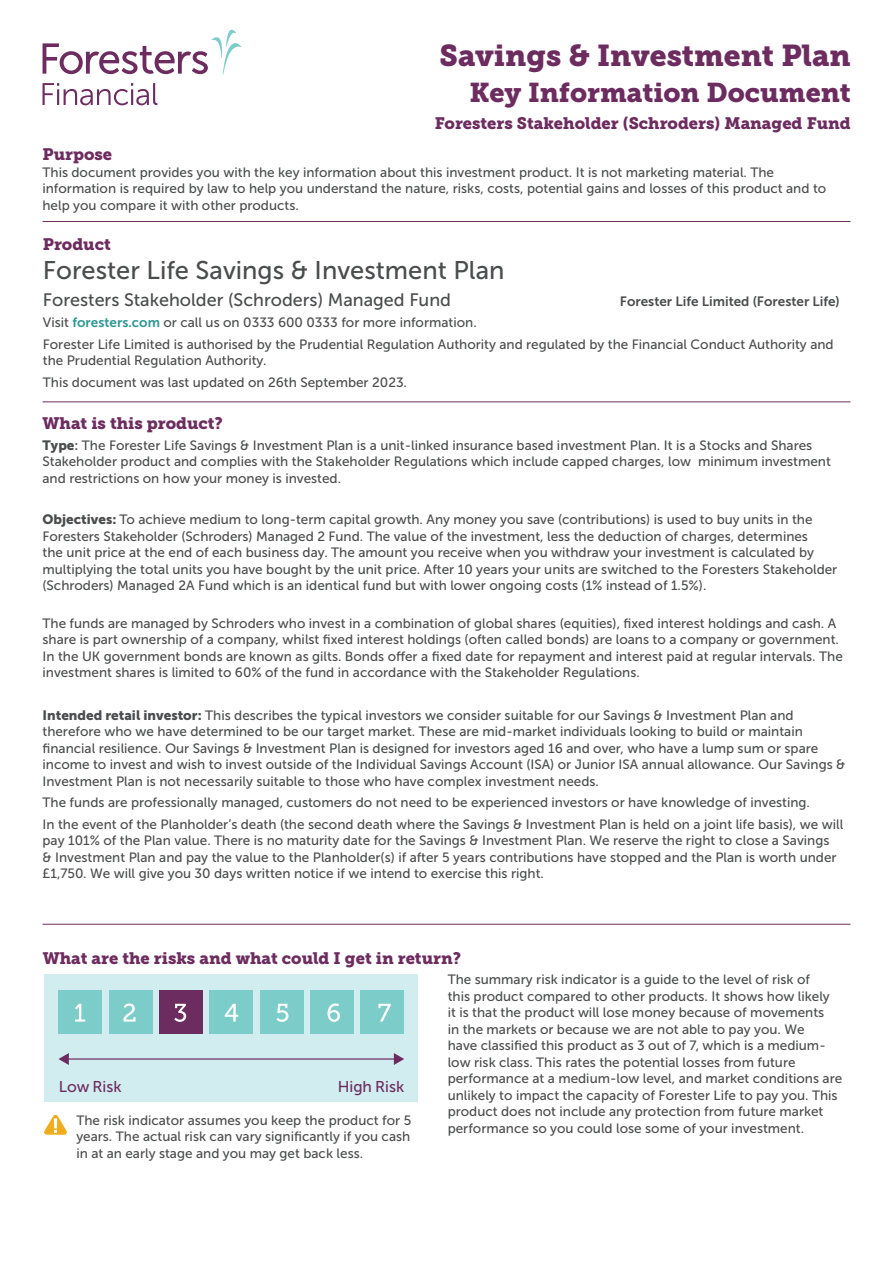
<style>
.page{position:relative;width:893px;height:1263px;background:#fff}
.page>*{position:absolute;margin:0;border:0;box-sizing:border-box;transform-origin:0 0}
.t1{font:30px "Museo Slab 900";color:#6d2c5f}
.t2{font:27px "Museo Slab 900";color:#6d2c5f}
.t3{font:25.5px "Museo Sans 500";color:#4b4c4d}
.t4{font:18px "Museo Sans 500";color:#4b4c4d}
.t5{font:16.5px "Museo Slab 900";color:#6d2c5f}
.t6{font:15.6px "Museo Sans 500";color:#6d2c5f}
.t7{font:13.5px/16.5px "Museo Sans 500";color:#4b4c4d}
.t8{font:13.5px "Museo Sans 700";color:#4b4c4d}
.s1{font-family:"Museo Sans 700";color:#2f9793}
.s2{font-family:"Museo Sans 900"}
.s3{font-family:"Museo Sans 700"}
</style>
<div class="page">
<div style="left:44px;top:974px;width:374px;height:128px;background:#d2edf0"></div>
<div style="left:58px;top:990px;width:44px;height:44px;background:#7ccdca"></div>
<div style="left:109px;top:990px;width:43px;height:44px;background:#7ccdca"></div>
<div style="left:159px;top:990px;width:44px;height:44px;background:#6d2c5f"></div>
<div style="left:210px;top:990px;width:43px;height:44px;background:#7ccdca"></div>
<div style="left:260px;top:990px;width:44px;height:44px;background:#7ccdca"></div>
<div style="left:310px;top:990px;width:44px;height:44px;background:#7ccdca"></div>
<div style="left:361px;top:990px;width:43px;height:44px;background:#7ccdca"></div>
<hr style="left:67px;top:1058px;width:329px;height:1px;background:#6d2c5f">
<svg style="left:58px;top:1053px;width:11px;height:12px"></svg>
<svg style="left:394px;top:1053px;width:10px;height:12px"></svg>
<svg style="left:75px;top:1004px;width:10px;height:17px"></svg>
<svg style="left:123px;top:1003px;width:13px;height:18px"></svg>
<svg style="left:174px;top:1004px;width:12px;height:18px"></svg>
<svg style="left:225px;top:1004px;width:13px;height:17px"></svg>
<svg style="left:277px;top:1004px;width:11px;height:18px"></svg>
<svg style="left:327px;top:1003px;width:13px;height:19px"></svg>
<svg style="left:378px;top:1004px;width:13px;height:17px"></svg>
<hr style="left:43px;top:401px;width:807px;height:1px;background:#6d2c5f">
<hr style="left:43px;top:924px;width:807px;height:1px;background:#6d2c5f">
<svg style="left:44px;top:1114px;width:23px;height:21px"></svg>
<hr style="left:43px;top:221px;width:807px;height:1px;background:#6d2c5f">
<svg style="left:43px;top:30px;width:199px;height:45px"></svg>
<svg style="left:43px;top:83px;width:114px;height:22px"></svg>
<p class="t1" style="left:440px;top:38px;width:413px">Savings &amp; Investment Plan</p>
<p class="t2" style="left:469px;top:77px;width:383px">Key Information Document</p>
<p class="t5" style="left:435px;top:114px;width:417px">Foresters Stakeholder (Schroders) Managed Fund</p>
<p class="t5" style="left:43px;top:145px;width:71px">Purpose</p>
<p class="t7" style="left:43px;top:164px;width:785px">This document provides you with the key information about this investment product. It is not marketing material. The information is required by law to help you understand the nature, risks, costs, potential gains and losses of this product and to help you compare it with other products.</p>
<p class="t5" style="left:43px;top:235px;width:69px">Product</p>
<p class="t3" style="left:43px;top:256px;width:463px">Forester Life Savings &amp; Investment Plan</p>
<p class="t4" style="left:43px;top:289px;width:410px">Foresters Stakeholder (Schroders) Managed Fund</p>
<p class="t8" style="left:620px;top:293px;width:221px">Forester Life Limited (Forester Life)</p>
<p class="t7" style="left:43px;top:314px;width:435px">Visit <span class="s1">foresters.com</span> or call us on 0333 600 0333 for more information.</p>
<p class="t7" style="left:43px;top:336px;width:792px">Forester Life Limited is authorised by the Prudential Regulation Authority and regulated by the Financial Conduct Authority and the Prudential Regulation Authority.</p>
<p class="t7" style="left:43px;top:374px;width:366px">This document was last updated on 26th September 2023.</p>
<p class="t5" style="left:43px;top:414px;width:182px">What is this product?</p>
<p class="t7" style="left:43px;top:437px;width:790px"><span class="s2">Type</span><span class="s3">:</span> The Forester Life Savings &amp; Investment Plan is a unit-linked insurance based investment Plan. It is a Stocks and Shares<br>Stakeholder product and complies with the Stakeholder Regulations which include capped charges, low minimum investment and restrictions on how your money is invested.</p>
<p class="t7" style="left:43px;top:512px;width:796px"><span class="s2">Objectives:</span> To achieve medium to long-term capital growth. Any money you save (contributions) is used to buy units in the Foresters Stakeholder (Schroders) Managed 2 Fund. The value of the investment, less the deduction of charges, determines<br>the unit price at the end of each business day. The amount you receive when you withdraw your investment is calculated by multiplying the total units you have bought by the unit price. After 10 years your units are switched to the Foresters Stakeholder (Schroders) Managed 2A Fund which is an identical fund but with lower ongoing costs (1% instead of 1.5%).</p>
<p class="t7" style="left:43px;top:615px;width:802px">The funds are managed by Schroders who invest in a combination of global shares (equities), fixed interest holdings and cash. A share is part ownership of a company, whilst fixed interest holdings (often called bonds) are loans to a company or government.<br>In the UK government bonds are known as gilts. Bonds offer a fixed date for repayment and interest paid at regular intervals. The investment shares is limited to 60% of the fund in accordance with the Stakeholder Regulations.</p>
<p class="t7" style="left:43px;top:707px;width:804px"><span class="s2">Intended retail investor:</span> This describes the typical investors we consider suitable for our Savings &amp; Investment Plan and therefore who we have determined to be our target market. These are mid-market individuals looking to build or maintain financial resilience. Our Savings &amp; Investment Plan is designed for investors aged 16 and over, who have a lump sum or spare income to invest and wish to invest outside of the Individual Savings Account (ISA) or Junior ISA annual allowance. Our Savings &amp; Investment Plan is not necessarily suitable to those who have complex investment needs.</p>
<p class="t7" style="left:43px;top:794px;width:769px">The funds are professionally managed, customers do not need to be experienced investors or have knowledge of investing.</p>
<p class="t7" style="left:43px;top:816px;width:802px">In the event of the Planholder’s death (the second death where the Savings &amp; Investment Plan is held on a joint life basis), we will pay 101% of the Plan value. There is no maturity date for the Savings &amp; Investment Plan. We reserve the right to close a Savings<br>&amp; Investment Plan and pay the value to the Planholder(s) if after 5 years contributions have stopped and the Plan is worth under £1,750. We will give you 30 days written notice if we intend to exercise this right.</p>
<p class="t5" style="left:43px;top:949px;width:420px">What are the risks and what could I get in return?</p>
<p class="t6" style="left:59px;top:1078px;width:64px">Low Risk</p>
<p class="t6" style="left:338px;top:1078px;width:68px">High Risk</p>
<p class="t7" style="left:76px;top:1112px;width:336px;text-align:justify">The risk indicator assumes you keep the product for 5 years. The actual risk can vary significantly if you cash in at an early stage and you may get back less.</p>
<p class="t7" style="left:448px;top:971px;width:396px">The summary risk indicator is a guide to the level of risk of<br>this product compared to other products. It shows how likely<br>it is that the product will lose money because of movements<br>in the markets or because we are not able to pay you. We<br>have classified this product as 3 out of 7, which is a medium&shy;low risk class. This rates the potential losses from future performance at a medium-low level, and market conditions are unlikely to impact the capacity of Forester Life to pay you. This product does not include any protection from future market performance so you could lose some of your investment.</p>
</div>
